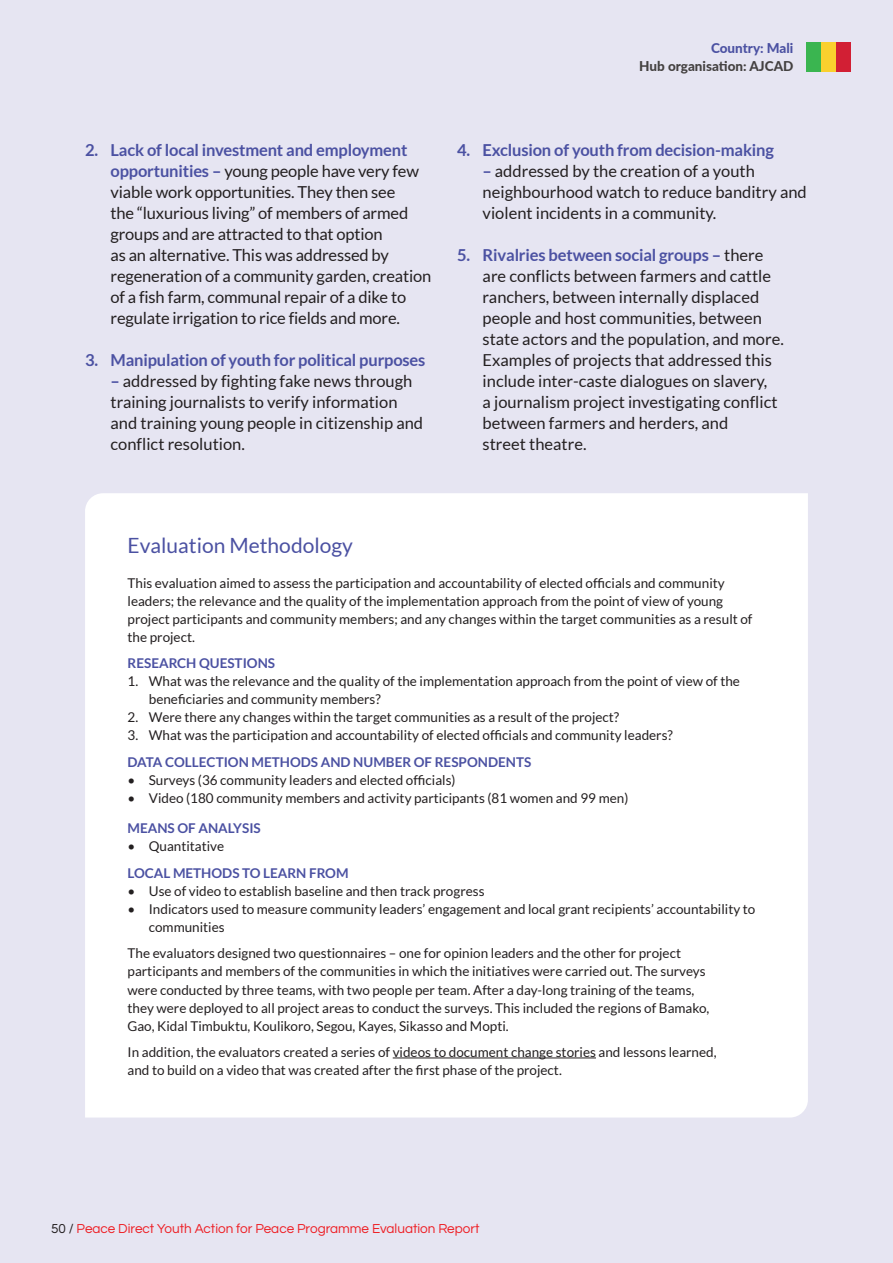
<style>
.page{position:relative;width:893px;height:1263px;background:#e6e5f2}
.page>*{position:absolute;margin:0;border:0;box-sizing:border-box;transform-origin:0 0}
.Body{font:21px "Lato";color:#4b51a2}
.t1{font:16.5px/21px "Lato";color:#231f20}
.t2{font:700 16.5px "Lato";letter-spacing:-.01em;color:#4b51a2}
.Body-2{font:13.5px/18px "Lato";color:#231f20}
.Body-3{font:700 13.5px "Lato";color:#4b51a2}
.t3{font:13.5px "Questrial";color:#ee1d23}
.Headline{font:800 13.5px "Lato";color:#444141}
.Headline-2{font:800 13.5px "Lato";color:#4b51a2}
.s1{font-weight:700;color:#4b51a2}
.s2{color:#231f20}
</style>
<div class="page">
<div style="left:85px;top:493px;width:723px;height:624px;background:#fff"></div>
<hr style="left:393px;top:1057px;width:203px;height:1px;background:#231f20">
<div style="left:806px;top:43px;width:44px;height:29px;background:#d21f34"></div>
<div style="left:806px;top:43px;width:30px;height:29px;background:#fad02e"></div>
<div style="left:806px;top:43px;width:15px;height:29px;background:#3ab550"></div>
<p class="Headline-2" style="left:711px;top:38px;width:84px">Country: Mali</p>
<p class="Headline" style="left:639px;top:56px;width:156px">Hub organisation: AJCAD</p>
<p class="t1" style="left:111px;top:139px;width:322px;text-indent:-26px"><span class="s1">2. Lack of local investment and employment opportunities –</span> young people have very few viable work opportunities. They then see<br>the “luxurious living” of members of armed groups and are attracted to that option<br>as an alternative. This was addressed by regeneration of a community garden, creation of a fish farm, communal repair of a dike to regulate irrigation to rice fields and more.</p>
<p class="t2" style="left:85px;top:351px;width:342px">3. Manipulation of youth for political purposes</p>
<p class="t1" style="left:111px;top:370px;width:314px"><span class="s1">–</span> addressed by fighting fake news through training journalists to verify information and training young people in citizenship and conflict resolution.</p>
<p class="t2" style="left:457px;top:141px;width:318px">4. Exclusion of youth from decision-making</p>
<p class="t1" style="left:483px;top:160px;width:326px"><span class="s1">–</span> addressed by the creation of a youth neighbourhood watch to reduce banditry and violent incidents in a community.</p>
<p class="t1" style="left:483px;top:244px;width:303px;text-indent:-26px"><span class="s1">5. Rivalries between social groups –</span> there are conflicts between farmers and cattle ranchers, between internally displaced people and host communities, between state actors and the population, and more.<br>Examples of projects that addressed this include inter-caste dialogues on slavery,<br>a journalism project investigating conflict between farmers and herders, and<br>street theatre.</p>
<p class="Body" style="left:128px;top:533px;width:227px">Evaluation Methodology</p>
<p class="Body-2" style="left:128px;top:574px;width:626px">This evaluation aimed to assess the participation and accountability of elected officials and community leaders; the relevance and the quality of the implementation approach from the point of view of young project participants and community members; and any changes within the target communities as a result of the project.</p>
<p class="Body-3" style="left:128px;top:655px;width:149px">RESEARCH QUESTIONS</p>
<p class="Body-2" style="left:149px;top:672px;width:593px;text-indent:-21px">1. What was the relevance and the quality of the implementation approach from the point of view of the beneficiaries and community members?</p>
<p class="Body-2" style="left:128px;top:708px;width:493px">2. Were there any changes within the target communities as a result of the project?</p>
<p class="Body-2" style="left:128px;top:726px;width:547px">3. What was the participation and accountability of elected officials and community leaders?</p>
<p class="Body-3" style="left:128px;top:754px;width:405px">DATA COLLECTION METHODS AND NUMBER OF RESPONDENTS</p>
<p class="Body-2" style="left:128px;top:771px;width:329px">• Surveys (36 community leaders and elected officials)</p>
<p class="Body-2" style="left:128px;top:789px;width:502px">• Video (180 community members and activity participants (81 women and 99 men)</p>
<p class="Body-3" style="left:128px;top:821px;width:135px">MEANS OF ANALYSIS</p>
<p class="Body-2" style="left:128px;top:837px;width:98px">• Quantitative</p>
<p class="Body-3" style="left:128px;top:865px;width:223px">LOCAL METHODS TO LEARN FROM</p>
<p class="Body-2" style="left:128px;top:882px;width:359px">• Use of video to establish baseline and then track progress</p>
<p class="Body-2" style="left:149px;top:900px;width:608px;text-indent:-21px">• Indicators used to measure community leaders’ engagement and local grant recipients’ accountability to communities</p>
<p class="Body-2" style="left:128px;top:944px;width:583px">The evaluators designed two questionnaires – one for opinion leaders and the other for project participants and members of the communities in which the initiatives were carried out. The surveys were conducted by three teams, with two people per team. After a day-long training of the teams, they were deployed to all project areas to conduct the surveys. This included the regions of Bamako, Gao, Kidal Timbuktu, Koulikoro, Segou, Kayes, Sikasso and Mopti.</p>
<p class="Body-2" style="left:128px;top:1043px;width:591px">In addition, the evaluators created a series of videos to document change stories and lessons learned, and to build on a video that was created after the first phase of the project.</p>
<p class="t3" style="left:51px;top:1221px;width:430px"><span class="s2">50 /</span> Peace Direct Youth Action for Peace Programme Evaluation Report</p>
</div>
